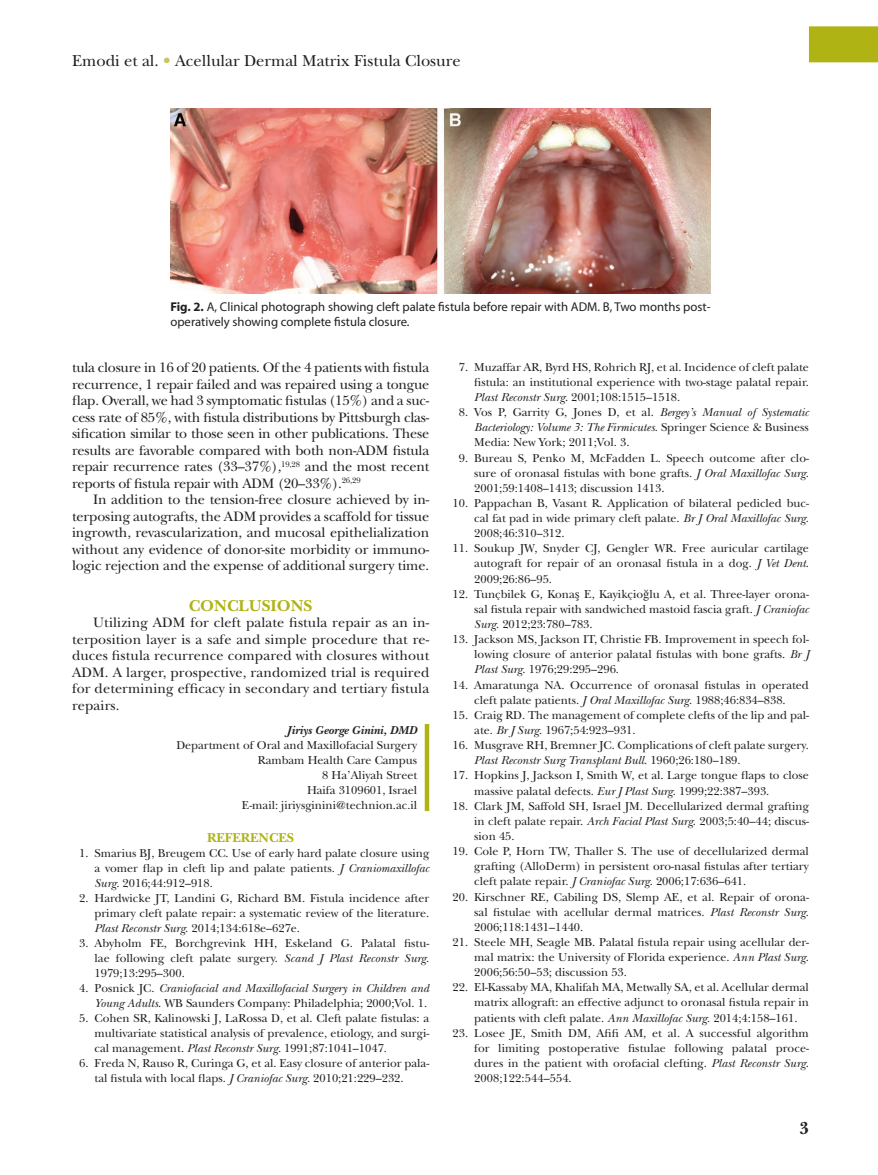
<style>
.page{position:relative;width:878px;height:1175px;background:#fff}
.page>*{position:absolute;margin:0;border:0;box-sizing:border-box;transform-origin:0 0}
.t1{font:700 18px "New Baskerville";color:#231f20}
.t2{font:16.5px "New Baskerville";color:#231f20}
.t3{font:700 16.5px "New Baskerville";color:#afb314}
.t4{font:14.25px/16.5px "New Baskerville";letter-spacing:-.005em;color:#231f20;text-align:justify}
.t5{font:700 13.5px "New Baskerville";color:#afb314}
.t6{font:12.75px/15px "Myriad Pro";color:#231f20}
.t7{font:12px/15.1px "New Baskerville";color:#231f20;text-align:justify}
.t8{font:italic 12px/15px "New Baskerville";color:#231f20;text-align:right}
.t9{font:italic 700 12px "New Baskerville";color:#231f20}
.s1{color:#c5c660}
.s2{font-weight:700}
.s3{font-style:italic}
.s4{font-style:normal}
.s5{font-family:"Gandhari Unicode"}
</style>
<div class="page">
<div style="left:808px;top:26px;width:70px;height:36px;background:#afb314"></div>
<div style="left:424px;top:724px;width:5px;height:87px;background:#afb314"></div>
<img style="left:170px;top:108px;width:540px;height:185px">
<h2 class="t2" style="left:72px;top:51px;width:390px">Emodi et al. <span class="s1">•</span> Acellular Dermal Matrix Fistula Closure</h2>
<p class="t6" style="left:170px;top:299px;width:542px"><span class="s2">Fig. 2.</span> A, Clinical photograph showing cleft palate fistula before repair with ADM. B, Two months post&shy;operatively showing complete fistula closure.</p>
<p class="t4" style="left:72px;top:359px;width:359px">tula closure in 16 of 20 patients. Of the 4 patients with fistula recurrence, 1 repair failed and was repaired using a tongue flap. Overall, we had 3 symptomatic fistulas (15%) and a suc&shy;cess rate of 85%, with fistula distributions by Pittsburgh clas&shy;sification similar to those seen in other publications. These results are favorable compared with both non-ADM fistula repair recurrence rates (33–37%),<sup>19,28</sup> and the most recent reports of fistula repair with ADM (20–33%).<sup>26,29</sup></p>
<p class="t4" style="left:72px;top:491px;width:359px;text-indent:21px">In addition to the tension-free closure achieved by in&shy;terposing autografts, the ADM provides a scaffold for tissue ingrowth, revascularization, and mucosal epithelialization without any evidence of donor-site morbidity or immuno&shy;logic rejection and the expense of additional surgery time.</p>
<h2 class="t3" style="left:189px;top:596px;width:125px">CONCLUSIONS</h2>
<p class="t4" style="left:72px;top:614px;width:359px;text-indent:21px">Utilizing ADM for cleft palate fistula repair as an in&shy;terposition layer is a safe and simple procedure that re&shy;duces fistula recurrence compared with closures without ADM. A larger, prospective, randomized trial is required for determining efficacy in secondary and tertiary fistula repairs.</p>
<p class="t9" style="left:287px;top:723px;width:131px">Jiriys George Ginini, DMD</p>
<p class="t7" style="left:176px;top:737px;width:242px;text-align:right">Department of Oral and Maxillofacial Surgery<br>Rambam Health Care Campus<br>8 Ha’Aliyah Street<br>Haifa 3109601, Israel<br>E-mail: jiriysginini@technion.ac.il</p>
<p class="t5" style="left:207px;top:829px;width:89px">REFERENCES</p>
<p class="t7" style="left:94px;top:845px;width:336px;text-indent:-15px">1. Smarius BJ, Breugem CC. Use of early hard palate closure using a vomer flap in cleft lip and palate patients. <span class="s3">J Craniomaxillofac Surg</span>. 2016;44:912–918.</p>
<p class="t7" style="left:94px;top:890px;width:336px;text-indent:-15px">2. Hardwicke JT, Landini G, Richard BM. Fistula incidence after primary cleft palate repair: a systematic review of the literature.<br><span class="s3">Plast Reconstr Surg</span>. 2014;134:618e–627e.</p>
<p class="t7" style="left:94px;top:935px;width:336px;text-indent:-15px">3. Abyholm FE, Borchgrevink HH, Eskeland G. Palatal fistu&shy;lae following cleft palate surgery. <span class="s3">Scand J Plast Reconstr Surg</span>.<br>1979;13:295–300.</p>
<p class="t8" style="left:79px;top:980px;width:351px"><span class="s4">4. Posnick JC.</span> Craniofacial and Maxillofacial Surgery in Children and<br>Young Adults<span class="s4">. WB Saunders Company: Philadelphia; 2000;Vol. 1.</span></p>
<p class="t7" style="left:94px;top:1010px;width:336px;text-indent:-15px">5. Cohen SR, Kalinowski J, LaRossa D, et al. Cleft palate fistulas: a multivariate statistical analysis of prevalence, etiology, and surgi&shy;cal management. <span class="s3">Plast Reconstr Surg</span>. 1991;87:1041–1047.</p>
<p class="t7" style="left:94px;top:1055px;width:336px;text-indent:-15px">6. Freda N, Rauso R, Curinga G, et al. Easy closure of anterior pala&shy;tal fistula with local flaps. <span class="s3">J Craniofac Surg</span>. 2010;21:229–232.</p>
<p class="t7" style="left:474px;top:359px;width:336px;text-indent:-15px">7. Muzaffar AR, Byrd HS, Rohrich RJ, et al. Incidence of cleft palate fistula: an institutional experience with two-stage palatal repair.<br><span class="s3">Plast Reconstr Surg</span>. 2001;108:1515–1518.</p>
<p class="t7" style="left:474px;top:405px;width:336px;text-indent:-15px">8. Vos P, Garrity G, Jones D, et al. <span class="s3">Bergey’s Manual of Systematic Bacteriology: Volume 3: The Firmicutes</span>. Springer Science &amp; Business Media: New York; 2011;Vol. 3.</p>
<p class="t7" style="left:474px;top:450px;width:336px;text-indent:-15px">9. Bureau S, Penko M, McFadden L. Speech outcome after clo&shy;sure of oronasal fistulas with bone grafts. <span class="s3">J Oral Maxillofac Surg</span>.<br>2001;59:1408–1413; discussion 1413.</p>
<p class="t7" style="left:474px;top:495px;width:336px;text-indent:-22px">10. Pappachan B, Vasant R. Application of bilateral pedicled buc&shy;cal fat pad in wide primary cleft palate. <span class="s3">Br J Oral Maxillofac Surg</span>.<br>2008;46:310–312.</p>
<p class="t7" style="left:474px;top:541px;width:336px;text-indent:-22px">11. Soukup JW, Snyder CJ, Gengler WR. Free auricular cartilage autograft for repair of an oronasal fistula in a dog. <span class="s3">J Vet Dent</span>.<br>2009;26:86–95.</p>
<p class="t7" style="left:474px;top:586px;width:336px;text-indent:-22px">12. Tunçbilek G, Kona<span class="s5">ş</span> E, Kayikçio<span class="s5">ğ</span>lu A, et al. Three-layer orona&shy;sal fistula repair with sandwiched mastoid fascia graft. <span class="s3">J Craniofac Surg</span>. 2012;23:780–783.</p>
<p class="t7" style="left:474px;top:632px;width:336px;text-indent:-22px">13. Jackson MS, Jackson IT, Christie FB. Improvement in speech fol&shy;lowing closure of anterior palatal fistulas with bone grafts. <span class="s3">Br J Plast Surg</span>. 1976;29:295–296.</p>
<p class="t7" style="left:452px;top:677px;width:358px;text-align:center">14. Amaratunga NA. Occurrence of oronasal fistulas in operated cleft palate patients. <span class="s3">J Oral Maxillofac Surg</span>. 1988;46:834–838.</p>
<p class="t7" style="left:474px;top:707px;width:336px;text-indent:-22px">15. Craig RD. The management of complete clefts of the lip and pal&shy;ate. <span class="s3">Br J Surg</span>. 1967;54:923–931.</p>
<p class="t7" style="left:474px;top:737px;width:336px;text-indent:-22px">16. Musgrave RH, Bremner JC. Complications of cleft palate surgery.<br><span class="s3">Plast Reconstr Surg Transplant Bull</span>. 1960;26:180–189.</p>
<p class="t7" style="left:474px;top:768px;width:336px;text-indent:-22px">17. Hopkins J, Jackson I, Smith W, et al. Large tongue flaps to close massive palatal defects. <span class="s3">Eur J Plast Surg</span>. 1999;22:387–393.</p>
<p class="t7" style="left:474px;top:798px;width:336px;text-indent:-22px">18. Clark JM, Saffold SH, Israel JM. Decellularized dermal grafting in cleft palate repair. <span class="s3">Arch Facial Plast Surg</span>. 2003;5:40–44; discus&shy;sion 45.</p>
<p class="t7" style="left:474px;top:843px;width:336px;text-indent:-22px">19. Cole P, Horn TW, Thaller S. The use of decellularized dermal grafting (AlloDerm) in persistent oro-nasal fistulas after tertiary cleft palate repair. <span class="s3">J Craniofac Surg</span>. 2006;17:636–641.</p>
<p class="t7" style="left:474px;top:889px;width:336px;text-indent:-22px">20. Kirschner RE, Cabiling DS, Slemp AE, et al. Repair of orona&shy;sal fistulae with acellular dermal matrices. <span class="s3">Plast Reconstr Surg</span>.<br>2006;118:1431–1440.</p>
<p class="t7" style="left:474px;top:934px;width:336px;text-indent:-22px">21. Steele MH, Seagle MB. Palatal fistula repair using acellular der&shy;mal matrix: the University of Florida experience. <span class="s3">Ann Plast Surg</span>.<br>2006;56:50–53; discussion 53.</p>
<p class="t7" style="left:474px;top:980px;width:336px;text-indent:-22px">22. El-Kassaby MA, Khalifah MA, Metwally SA, et al. Acellular dermal matrix allograft: an effective adjunct to oronasal fistula repair in patients with cleft palate. <span class="s3">Ann Maxillofac Surg</span>. 2014;4:158–161.</p>
<p class="t7" style="left:474px;top:1025px;width:336px;text-indent:-22px">23. Losee JE, Smith DM, Afifi AM, et al. A successful algorithm for limiting postoperative fistulae following palatal proce&shy;dures in the patient with orofacial clefting. <span class="s3">Plast Reconstr Surg</span>.<br>2008;122:544–554.</p>
<h1 class="t1" style="left:799px;top:1118px;width:11px">3</h1>
</div>
